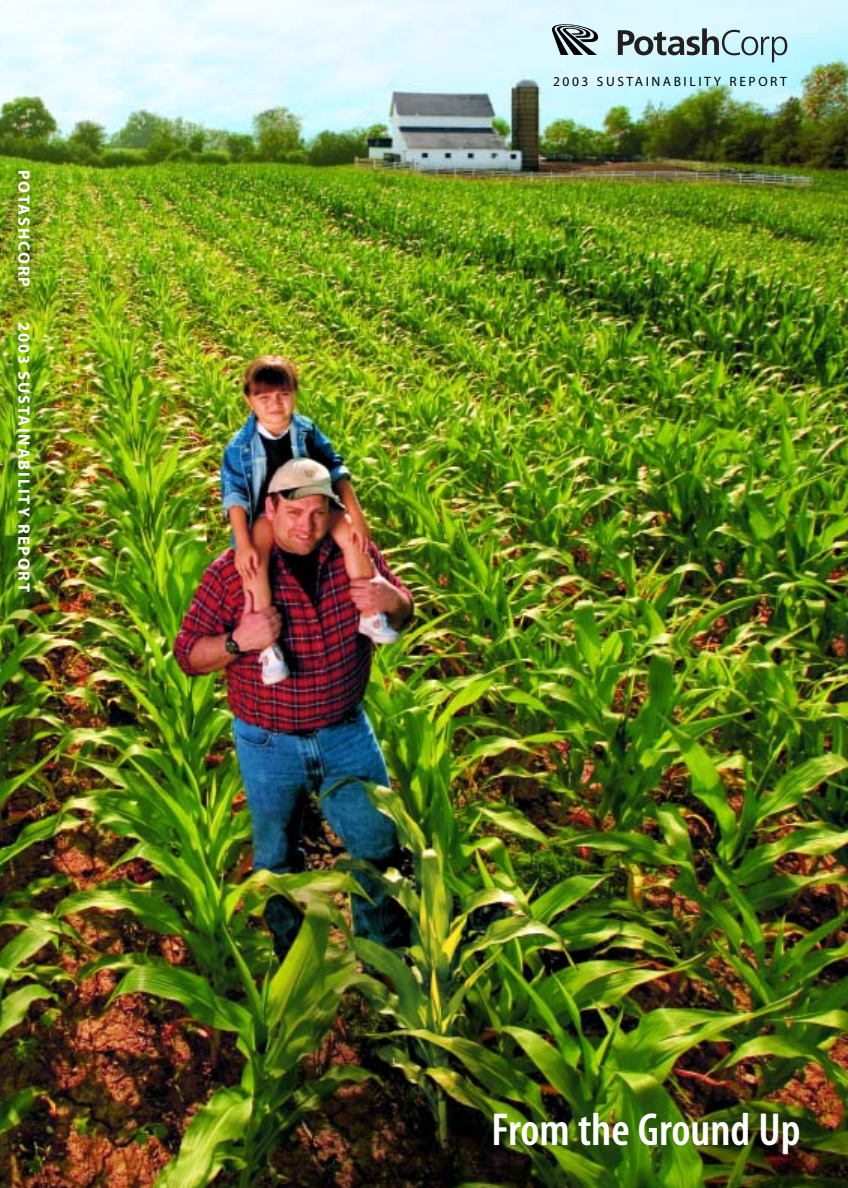
<style>
.page{position:relative;width:848px;height:1188px;background:#fff}
.page>*{position:absolute;margin:0;border:0;box-sizing:border-box;transform-origin:0 0}
.t1{font:600 condensed 46.5px "Myriad Pro";color:#fff}
.t2{font:700 16.5px "Myriad";letter-spacing:.11em;color:#fff}
.t3{font:13.5px "Myriad";letter-spacing:.19em;color:#000}
</style>
<div class="page">
<img style="left:0;top:0;width:848px;height:1188px">
<svg style="left:617px;top:28px;width:170px;height:34px;background:#a1bcc1"></svg>
<svg style="left:551px;top:24px;width:47px;height:31px"></svg>
<p class="t2" style="left:30px;top:170px;width:118px;rotate:90deg">POTASHCORP</p>
<p class="t2" style="left:30px;top:322px;width:272px;rotate:90deg">2003 SUSTAINABILITY REPORT</p>
<p class="t3" style="left:553px;top:77px;width:235px">2003 SUSTAINABILITY REPORT</p>
<h1 class="t1" style="left:491px;top:1111px;width:311px">From the Ground Up</h1>
</div>
